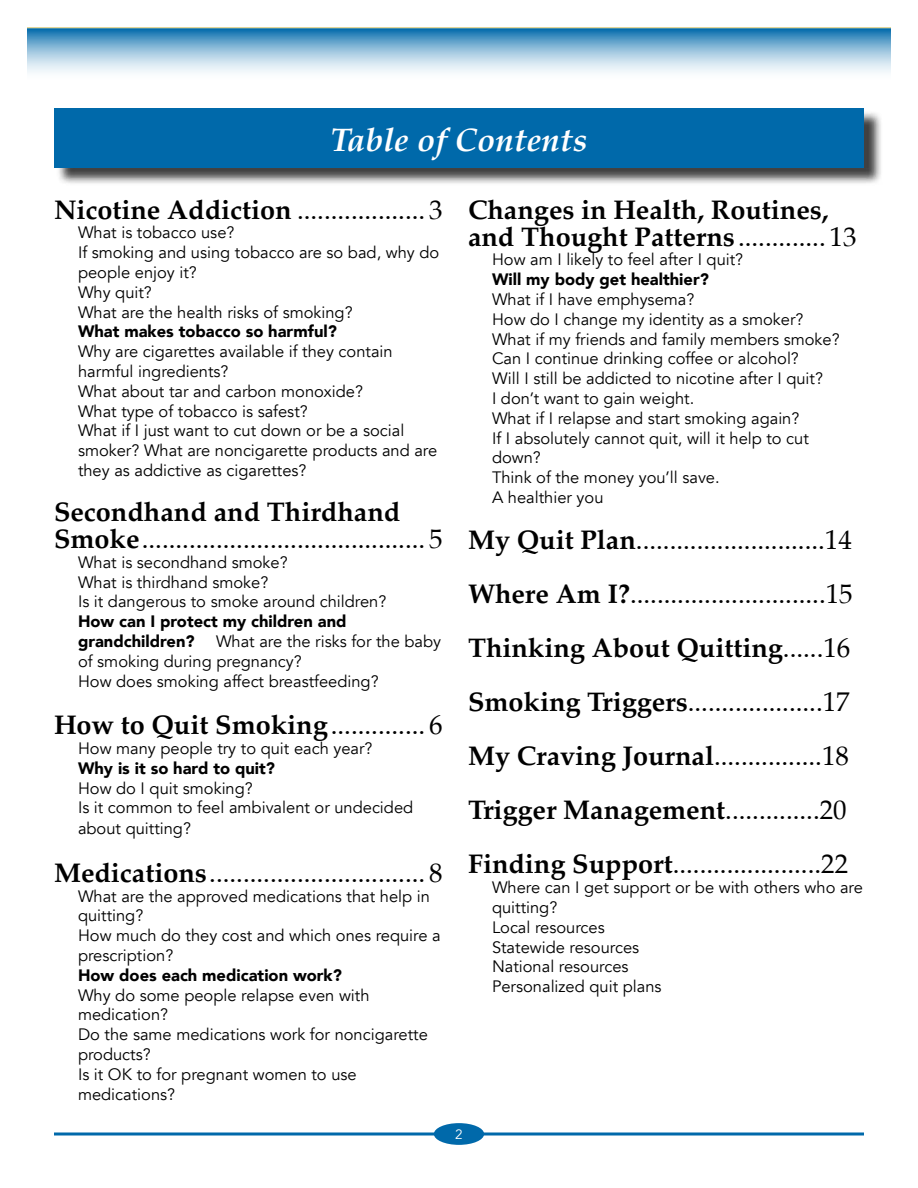
<style>
.page{position:relative;width:918px;height:1188px;background:#fff}
.page>*{position:absolute;margin:0;border:0;box-sizing:border-box;transform-origin:0 0}
.t1{font:italic 700 33px "Palatino";color:#fff}
.t2{font:27px/54px "Palatino";color:#000}
.t3{font:700 27px/27px "Palatino";color:#000}
.t4{font:16.5px/19.8px "Avenir";color:#000}
.t5{font:900 16.5px/19.8px "Avenir";color:#000}
.t6{font:13.5px "Avenir";color:#fff}
.s1{font-weight:700}
.s2{font-weight:400}
</style>
<div class="page">
<svg style="left:27px;top:27px;width:864px;height:46px;background:#92bed8"></svg>
<svg style="left:54px;top:1132px;width:810px;height:4px;background:#3f8dbe"></svg>
<div style="left:56px;top:110px;width:827px;height:76px;background:#000;opacity:.75"></div>
<div style="left:54px;top:108px;width:810px;height:59px;background:#0069aa"></div>
<div style="left:434px;top:1123px;width:50px;height:22px;background:#0069aa;border-radius:50%"></div>
<h1 class="t1" style="left:331px;top:113px;width:258px">Table of Contents</h1>
<h2 class="t2" style="left:54px;top:182px;width:390px"><span class="s1">Nicotine Addiction</span> ................... 3</h2>
<p class="t4" style="left:78px;top:223px;width:363px">What is tobacco use?<br>If smoking and using tobacco are so bad, why do people enjoy it?<br>Why quit?<br>What are the health risks of smoking?</p>
<p class="t5" style="left:78px;top:321px;width:261px">What makes tobacco so harmful?</p>
<p class="t4" style="left:78px;top:342px;width:361px">Why are cigarettes available if they contain harmful ingredients?<br>What about tar and carbon monoxide?<br>What type of tobacco is safest?<br>What if I just want to cut down or be a social smoker? What are noncigarette products and are they as addictive as cigarettes?</p>
<h2 class="t2" style="left:54px;top:498px;width:390px;line-height:27px"><span class="s1">Secondhand and Thirdhand<br>Smoke</span>.......................................... 5</h2>
<p class="t4" style="left:78px;top:552px;width:310px">What is secondhand smoke?<br>What is thirdhand smoke?<br>Is it dangerous to smoke around children?</p>
<p class="t5" style="left:78px;top:611px;width:270px">How can I protect my children and grandchildren?</p>
<h2 class="t3" style="left:468px;top:195px;width:390px">Changes in Health, Routines, and Thought Patterns <span class="s2">............. 13</span></h2>
<p class="t4" style="left:492px;top:250px;width:253px">How am I likely to feel after I quit?</p>
<p class="t5" style="left:492px;top:269px;width:218px">Will my body get healthier?</p>
<p class="t4" style="left:492px;top:290px;width:349px">What if I have emphysema?<br>How do I change my identity as a smoker?<br>What if my friends and family members smoke?<br>Can I continue drinking coffee or alcohol?<br>Will I still be addicted to nicotine after I quit?<br>I don’t want to gain weight.<br>What if I relapse and start smoking again?<br>If I absolutely cannot quit, will it help to cut down?<br>Think of the money you’ll save.<br>A healthier you</p>
<p class="t2" style="left:468px;top:513px;width:386px"><span class="s1">My Quit Plan</span>............................14<br><span class="s1">Where Am I?</span>.............................15<br><span class="s1">Thinking About Quitting</span>......16<br><span class="s1">Smoking Triggers</span>....................17<br><span class="s1">My Craving Journal</span>................18<br><span class="s1">Trigger Management</span>..............20<br><span class="s1">Finding Support</span>......................22</p>
<p class="t4" style="left:492px;top:878px;width:372px">Where can I get support or be with others who are quitting?<br>Local resources<br>Statewide resources<br>National resources<br>Personalized quit plans</p>
<p class="t4" style="left:78px;top:632px;width:365px;text-indent:138px">What are the risks for the baby of smoking during pregnancy?<br>How does smoking affect breastfeeding?</p>
<h2 class="t3" style="left:54px;top:711px;width:390px">How to Quit Smoking<span class="s2">.............. 6</span></h2>
<p class="t4" style="left:78px;top:739px;width:296px">How many people try to quit each year?</p>
<p class="t5" style="left:78px;top:758px;width:199px">Why is it so hard to quit?</p>
<p class="t4" style="left:78px;top:778px;width:337px;line-height:20.2px">How do I quit smoking?<br>Is it common to feel ambivalent or undecided about quitting?</p>
<h2 class="t2" style="left:54px;top:846px;width:390px"><span class="s1">Medications</span>................................ 8</h2>
<p class="t4" style="left:78px;top:886px;width:364px">What are the approved medications that help in quitting?<br>How much do they cost and which ones require a prescription?</p>
<p class="t5" style="left:78px;top:965px;width:265px">How does each medication work?</p>
<p class="t4" style="left:78px;top:985px;width:351px">Why do some people relapse even with medication?<br>Do the same medications work for noncigarette products?<br>Is it OK to for pregnant women to use medications?</p>
<p class="t6" style="left:455px;top:1127px;width:9px">2</p>
</div>
